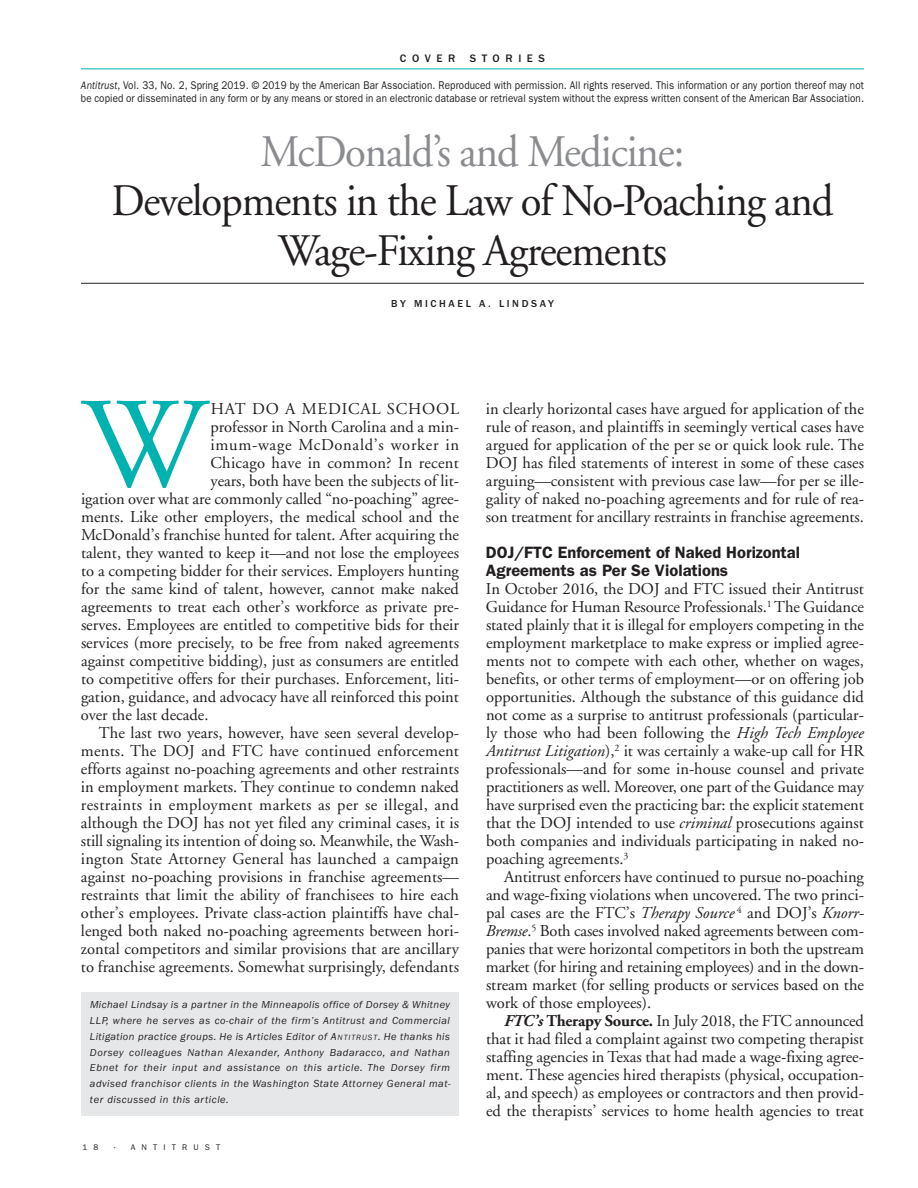
<style>
.page{position:relative;width:918px;height:1188px;background:#fff}
.page>*{position:absolute;margin:0;border:0;box-sizing:border-box;transform-origin:0 0}
.t1{font:128.85px "Adobe Garamond";color:#00b2b0}
.t2{font:45px/49.5px "Adobe Garamond";letter-spacing:-.025em;color:#231f20;text-align:center;scale:.95 1}
.t3{font:45px "Adobe Garamond";letter-spacing:-.025em;color:#8a8c8f;scale:.95 1}
.t4{font:16.5px/18px "Adobe Garamond";color:#231f20;text-align:justify}
.t5{font:600 16.5px/18px "Franklin Gothic";color:#231f20}
.t6{font:16.5px "Adobe Garamond";letter-spacing:.025em;color:#231f20}
.t7{font:16.5px "Adobe Garamond";letter-spacing:.04em;color:#231f20}
.t8{font:16.5px "Adobe Garamond";letter-spacing:.05em;color:#231f20}
.t9{font:11.25px/13.5px "Franklin Gothic";letter-spacing:.01em;color:#231f20;scale:.88 1}
.t10{font:500 11.25px "Franklin Gothic";letter-spacing:.5em;color:#231f20}
.t11{font:italic 10.5px/15.8px "Franklin Gothic";letter-spacing:.05em;color:#231f20;text-align:justify}
.t12{font:500 10.5px "Franklin Gothic";letter-spacing:.25em;color:#231f20}
.t13{font:8.25px "Franklin Gothic";letter-spacing:.75em;color:#231f20}
.s1{font-style:italic}
.s2{font-size:7.8px}
.s3{font-weight:700;font-style:italic}
.s4{font-weight:700}
</style>
<div class="page">
<hr style="left:81px;top:68px;width:783px;height:1px;background:#00b2b0">
<hr style="left:81px;top:283px;width:783px;height:1px;background:#231f20">
<div style="left:81px;top:992px;width:378px;height:124px;background:#e6e7e9"></div>
<p class="t10" style="left:400px;top:54px;width:57px">COVER</p>
<p class="t10" style="left:470px;top:54px;width:77px">STORIES</p>
<p class="t9" style="left:81px;top:79px;width:891px"><span class="s1">Antitrust</span>, Vol. 33, No. 2, Spring 2019. © 2019 by the American Bar Association. Reproduced with permission. All rights reserved. This information or any portion thereof may not be copied or disseminated in any form or by any means or stored in an electronic database or retrieval system without the express written consent of the American Bar Association.</p>
<h2 class="t3" style="left:261px;top:134px;width:448px">McDonald’s and Medicine:</h2>
<h2 class="t2" style="left:111px;top:180px;width:762px">Developments in the Law of No-Poaching and<br>Wage-Fixing Agreements</h2>
<p class="t12" style="left:391px;top:300px;width:164px">BY MICHAEL A. LINDSAY</p>
<h1 class="t1" style="left:82px;top:394px;width:125px">W</h1>
<p class="t8" style="left:211px;top:402px;width:250px">HAT DO A MEDICAL SCHOOL</p>
<p class="t4" style="left:211px;top:419px;width:250px">professor in North Carolina and a min-</p>
<p class="t7" style="left:211px;top:438px;width:250px">imum-wage McDonald’s worker in</p>
<p class="t4" style="left:211px;top:455px;width:250px">Chicago have in common? In recent</p>
<p class="t4" style="left:211px;top:473px;width:250px">years, both have been the subjects of lit-</p>
<p class="t4" style="left:81px;top:491px;width:380px">igation over what are commonly called “no-poaching” agree-</p>
<p class="t4" style="left:81px;top:509px;width:380px">ments. Like other employers, the medical school and the</p>
<p class="t4" style="left:81px;top:527px;width:380px">McDonald’s franchise hunted for talent. After acquiring the</p>
<p class="t4" style="left:81px;top:545px;width:380px">talent, they wanted to keep it—and not lose the employees</p>
<p class="t4" style="left:81px;top:563px;width:380px">to a competing bidder for their services. Employers hunting</p>
<p class="t4" style="left:81px;top:581px;width:380px">for the same kind of talent, however, cannot make naked</p>
<p class="t4" style="left:81px;top:599px;width:379px">agreements to treat each other’s workforce as private pre-</p>
<p class="t4" style="left:81px;top:617px;width:379px">serves. Employees are entitled to competitive bids for their</p>
<p class="t4" style="left:81px;top:635px;width:380px">services (more precisely, to be free from naked agreements</p>
<p class="t4" style="left:81px;top:653px;width:380px">against competitive bidding), just as consumers are entitled</p>
<p class="t4" style="left:81px;top:671px;width:379px">to competitive offers for their purchases. Enforcement, liti-</p>
<p class="t4" style="left:81px;top:689px;width:379px">gation, guidance, and advocacy have all reinforced this point</p>
<p class="t4" style="left:81px;top:707px;width:129px">over the last decade.</p>
<p class="t4" style="left:99px;top:725px;width:362px">The last two years, however, have seen several develop-</p>
<p class="t4" style="left:81px;top:743px;width:380px">ments. The DOJ and FTC have continued enforcement</p>
<p class="t4" style="left:81px;top:761px;width:380px">efforts against no-poaching agreements and other restraints</p>
<p class="t4" style="left:81px;top:779px;width:379px">in employment markets. They continue to condemn naked</p>
<p class="t6" style="left:81px;top:798px;width:380px">restraints in employment markets as per se illegal, and</p>
<p class="t4" style="left:81px;top:815px;width:380px">although the DOJ has not yet filed any criminal cases, it is</p>
<p class="t4" style="left:81px;top:833px;width:380px">still signaling its intention of doing so. Meanwhile, the Wash-</p>
<p class="t4" style="left:81px;top:851px;width:379px">ington State Attorney General has launched a campaign</p>
<p class="t4" style="left:81px;top:869px;width:380px">against no-poaching provisions in franchise agreements—</p>
<p class="t4" style="left:81px;top:887px;width:380px">restraints that limit the ability of franchisees to hire each</p>
<p class="t4" style="left:81px;top:905px;width:380px">other’s employees. Private class-action plaintiffs have chal-</p>
<p class="t4" style="left:81px;top:923px;width:380px">lenged both naked no-poaching agreements between hori-</p>
<p class="t4" style="left:81px;top:941px;width:379px">zontal competitors and similar provisions that are ancillary</p>
<p class="t4" style="left:81px;top:959px;width:380px">to franchise agreements. Somewhat surprisingly, defendants</p>
<p class="t11" style="left:90px;top:998px;width:362px">Michael Lindsay is a partner in the Minneapolis office of Dorsey &amp; Whitney LLP, where he serves as co-chair of the firm’s Antitrust and Commercial Litigation practice groups. He is Articles Editor of A<span class="s2">NTITRUST</span>. He thanks his Dorsey colleagues Nathan Alexander, Anthony Badaracco, and Nathan Ebnet for their input and assistance on this article. The Dorsey firm advised franchisor clients in the Washington State Attorney General mat&shy;ter discussed in this article.</p>
<p class="t13" style="left:82px;top:1145px;width:18px">1 8</p>
<p class="t13" style="left:113px;top:1145px;width:108px">· ANTITRUST</p>
<p class="t4" style="left:486px;top:401px;width:380px">in clearly horizontal cases have argued for application of the rule of reason, and plaintiffs in seemingly vertical cases have argued for application of the per se or quick look rule. The DOJ has filed statements of interest in some of these cases arguing—consistent with previous case law—for per se ille&shy;gality of naked no-poaching agreements and for rule of rea&shy;son treatment for ancillary restraints in franchise agreements.</p>
<p class="t5" style="left:486px;top:545px;width:316px">DOJ/FTC Enforcement of Naked Horizontal<br>Agreements as Per Se Violations</p>
<p class="t4" style="left:486px;top:581px;width:380px">In October 2016, the DOJ and FTC issued their Antitrust Guidance for Human Resource Professionals.<sup>1</sup> The Guidance stated plainly that it is illegal for employers competing in the employment marketplace to make express or implied agree&shy;ments not to compete with each other, whether on wages, benefits, or other terms of employment—or on offering job opportunities. Although the substance of this guidance did not come as a surprise to antitrust professionals (particular&shy;ly those who had been following the <span class="s1">High Tech Employee Antitrust Litigation</span>),<sup>2</sup> it was certainly a wake-up call for HR professionals—and for some in-house counsel and private practitioners as well. Moreover, one part of the Guidance may have surprised even the practicing bar: the explicit statement that the DOJ intended to use <span class="s1">criminal</span> prosecutions against both companies and individuals participating in naked no&shy;poaching agreements.<sup>3</sup></p>
<p class="t4" style="left:486px;top:869px;width:380px;text-indent:18px">Antitrust enforcers have continued to pursue no-poaching and wage-fixing violations when uncovered. The two princi&shy;pal cases are the FTC’s <span class="s1">Therapy Source</span> <sup>4</sup> and DOJ’s <span class="s1">Knorr-Bremse</span>.<sup>5</sup> Both cases involved naked agreements between com&shy;panies that were horizontal competitors in both the upstream market (for hiring and retaining employees) and in the down&shy;stream market (for selling products or services based on the work of those employees).</p>
<p class="t4" style="left:486px;top:1013px;width:380px;text-indent:18px"><span class="s3">FTC’s</span> <span class="s4">Therapy Source.</span> In July 2018, the FTC announced that it had filed a complaint against two competing therapist staffing agencies in Texas that had made a wage-fixing agree&shy;ment. These agencies hired therapists (physical, occupation&shy;al, and speech) as employees or contractors and then provid&shy;ed the therapists’ services to home health agencies to treat</p>
</div>
